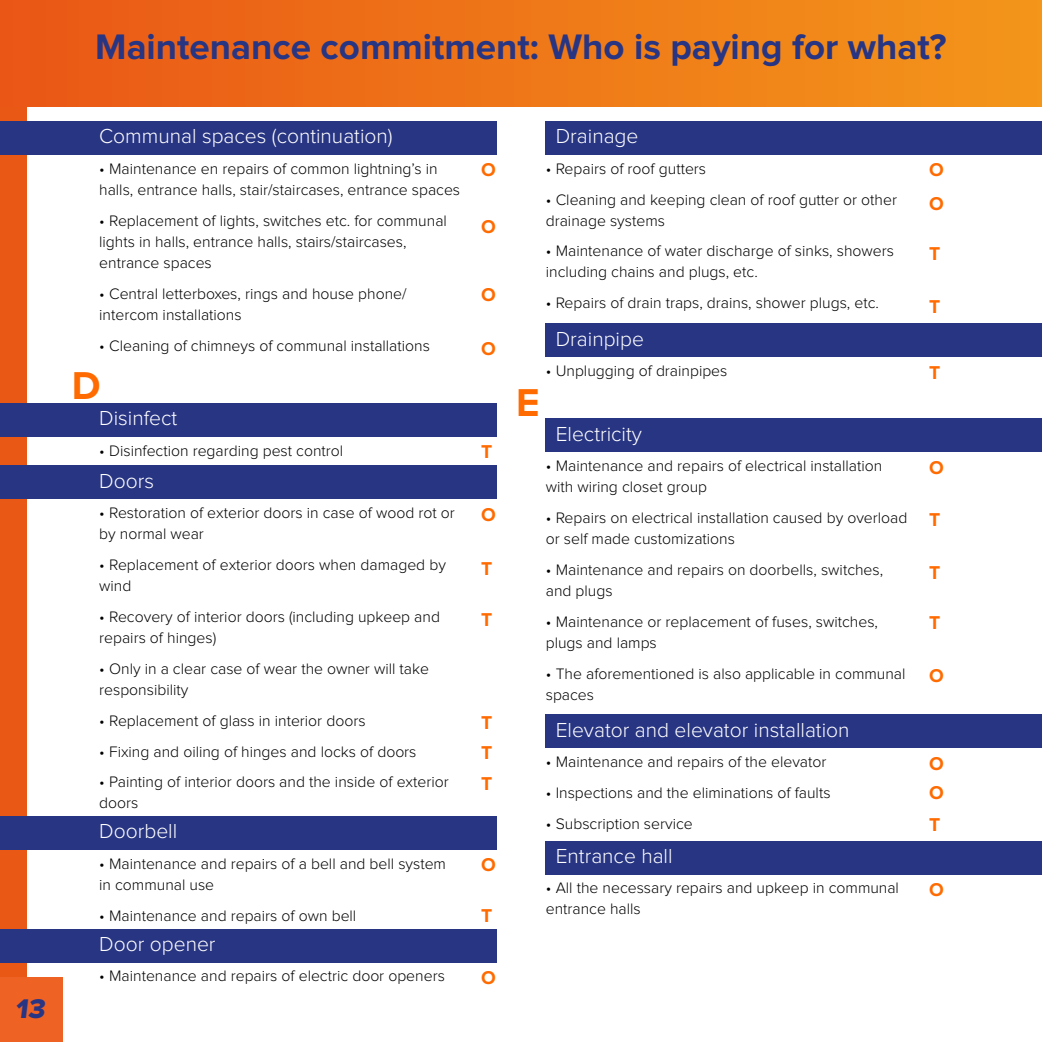
<style>
.page{position:relative;width:1042px;height:1042px;background:#fff}
.page>*{position:absolute;margin:0;border:0;box-sizing:border-box;transform-origin:0 0}
.t1{font:700 40.25px "Proxima Nova";color:#ff6b00}
.t2{font:700 36.75px "Proxima Nova";color:#283583}
.t3{font:28px "Proxima Nova Extrabld";color:#283583}
.t4{font:300 21px "Proxima Nova";color:#fff}
.t5{font:700 19.25px/29.8px "Proxima Nova";color:#ff6b00}
.t6{font:300 15.75px/21px "Proxima Nova";color:#000}
</style>
<div class="page">
<div style="left:0;top:0;width:26px;height:979px;background:#ea5816"></div>
<div style="left:0;top:0;width:1042px;height:106px;background:linear-gradient(to right,#ea5716,#f4961a)"></div>
<div style="left:0;top:121px;width:496px;height:33px;background:#283583"></div>
<div style="left:0;top:403px;width:496px;height:33px;background:#283583"></div>
<div style="left:0;top:816px;width:496px;height:33px;background:#283583"></div>
<div style="left:0;top:929px;width:496px;height:33px;background:#283583"></div>
<div style="left:0;top:465px;width:496px;height:33px;background:#283583"></div>
<div style="left:546px;top:121px;width:496px;height:33px;background:#283583"></div>
<div style="left:546px;top:418px;width:496px;height:34px;background:#283583"></div>
<div style="left:546px;top:714px;width:496px;height:33px;background:#283583"></div>
<div style="left:546px;top:841px;width:496px;height:33px;background:#283583"></div>
<div style="left:546px;top:324px;width:496px;height:33px;background:#283583"></div>
<div style="left:0;top:977px;width:62px;height:65px;background:#ee6224"></div>
<h3 class="t3" style="left:15px;top:993px;width:35px">13</h3>
<h2 class="t2" style="left:95px;top:30px;width:853px">Maintenance commitment: Who is paying for what?</h2>
<h3 class="t4" style="left:99px;top:127px;width:295px">Communal spaces (continuation)</h3>
<p class="t6" style="left:99px;top:159px;width:362px">• Maintenance en repairs of common lightning’s in halls, entrance halls, stair/staircases, entrance spaces</p>
<p class="t6" style="left:99px;top:211px;width:349px">• Replacement of lights, switches etc. for communal lights in halls, entrance halls, stairs/staircases, entrance spaces</p>
<p class="t6" style="left:99px;top:283px;width:309px">• Central letterboxes, rings and house phone/ intercom installations</p>
<p class="t6" style="left:99px;top:335px;width:332px">• Cleaning of chimneys of communal installations</p>
<h1 class="t1" style="left:72px;top:367px;width:30px">D</h1>
<h3 class="t4" style="left:99px;top:409px;width:80px">Disinfect</h3>
<p class="t6" style="left:99px;top:440px;width:245px">• Disinfection regarding pest control</p>
<h3 class="t4" style="left:99px;top:471px;width:56px">Doors</h3>
<p class="t6" style="left:99px;top:503px;width:357px">• Restoration of exterior doors in case of wood rot or by normal wear</p>
<p class="t6" style="left:99px;top:555px;width:348px">• Replacement of exterior doors when damaged by wind</p>
<p class="t6" style="left:99px;top:607px;width:342px">• Recovery of interior doors (including upkeep and repairs of hinges)</p>
<p class="t6" style="left:99px;top:658px;width:331px">• Only in a clear case of wear the owner will take responsibility</p>
<p class="t6" style="left:99px;top:710px;width:268px">• Replacement of glass in interior doors</p>
<p class="t6" style="left:99px;top:741px;width:319px">• Fixing and oiling of hinges and locks of doors</p>
<p class="t6" style="left:99px;top:772px;width:351px">• Painting of interior doors and the inside of exterior doors</p>
<h3 class="t4" style="left:99px;top:822px;width:80px">Doorbell</h3>
<p class="t6" style="left:99px;top:853px;width:348px">• Maintenance and repairs of a bell and bell system in communal use</p>
<p class="t6" style="left:99px;top:905px;width:259px">• Maintenance and repairs of own bell</p>
<h3 class="t4" style="left:99px;top:934px;width:118px">Door opener</h3>
<p class="t6" style="left:99px;top:966px;width:347px">• Maintenance and repairs of electric door openers</p>
<p class="t5" style="left:481px;top:156px;width:16px">O</p>
<p class="t5" style="left:481px;top:212px;width:16px">O</p>
<p class="t5" style="left:481px;top:280px;width:16px">O</p>
<p class="t5" style="left:481px;top:334px;width:16px">O</p>
<p class="t5" style="left:481px;top:438px;width:13px">T</p>
<p class="t5" style="left:481px;top:500px;width:16px">O</p>
<p class="t5" style="left:481px;top:554px;width:13px">T</p>
<p class="t5" style="left:481px;top:605px;width:13px">T</p>
<p class="t5" style="left:481px;top:708px;width:13px">T<br>T</p>
<p class="t5" style="left:481px;top:770px;width:13px">T</p>
<p class="t5" style="left:481px;top:851px;width:16px">O</p>
<p class="t5" style="left:481px;top:901px;width:13px">T</p>
<p class="t5" style="left:481px;top:964px;width:16px">O</p>
<h1 class="t1" style="left:516px;top:384px;width:25px">E</h1>
<h3 class="t4" style="left:556px;top:127px;width:84px">Drainage</h3>
<p class="t6" style="left:546px;top:159px;width:162px">• Repairs of roof gutters</p>
<p class="t6" style="left:546px;top:189px;width:353px">• Cleaning and keeping clean of roof gutter or other drainage systems</p>
<p class="t6" style="left:546px;top:241px;width:350px">• Maintenance of water discharge of sinks, showers including chains and plugs, etc.</p>
<p class="t6" style="left:546px;top:293px;width:335px">• Repairs of drain traps, drains, shower plugs, etc.</p>
<h3 class="t4" style="left:556px;top:329px;width:90px">Drainpipe</h3>
<p class="t6" style="left:546px;top:361px;width:183px">• Unplugging of drainpipes</p>
<h3 class="t4" style="left:556px;top:424px;width:88px">Electricity</h3>
<p class="t6" style="left:546px;top:456px;width:338px">• Maintenance and repairs of electrical installation with wiring closet group</p>
<p class="t6" style="left:546px;top:508px;width:363px">• Repairs on electrical installation caused by overload or self made customizations</p>
<p class="t6" style="left:546px;top:560px;width:339px">• Maintenance and repairs on doorbells, switches, and plugs</p>
<p class="t6" style="left:546px;top:611px;width:334px">• Maintenance or replacement of fuses, switches, plugs and lamps</p>
<p class="t6" style="left:546px;top:663px;width:361px">• The aforementioned is also applicable in communal spaces</p>
<h3 class="t4" style="left:556px;top:720px;width:295px">Elevator and elevator installation</h3>
<p class="t6" style="left:546px;top:752px;width:282px">• Maintenance and repairs of the elevator</p>
<p class="t6" style="left:546px;top:782px;width:286px">• Inspections and the eliminations of faults</p>
<p class="t6" style="left:546px;top:813px;width:148px">• Subscription service</p>
<h3 class="t4" style="left:556px;top:846px;width:118px">Entrance hall</h3>
<p class="t6" style="left:546px;top:878px;width:355px">• All the necessary repairs and upkeep in communal entrance halls</p>
<p class="t5" style="left:929px;top:154px;width:16px;line-height:33.2px">O<br>O</p>
<p class="t5" style="left:929px;top:240px;width:13px">T</p>
<p class="t5" style="left:929px;top:292px;width:13px">T</p>
<p class="t5" style="left:929px;top:358px;width:13px">T</p>
<p class="t5" style="left:929px;top:453px;width:16px">O</p>
<p class="t5" style="left:929px;top:506px;width:13px">T</p>
<p class="t5" style="left:929px;top:558px;width:13px">T</p>
<p class="t5" style="left:929px;top:609px;width:13px">T</p>
<p class="t5" style="left:929px;top:661px;width:16px">O</p>
<p class="t5" style="left:929px;top:749px;width:16px">O<br>O</p>
<p class="t5" style="left:929px;top:810px;width:13px">T</p>
<p class="t5" style="left:929px;top:875px;width:16px">O</p>
</div>
